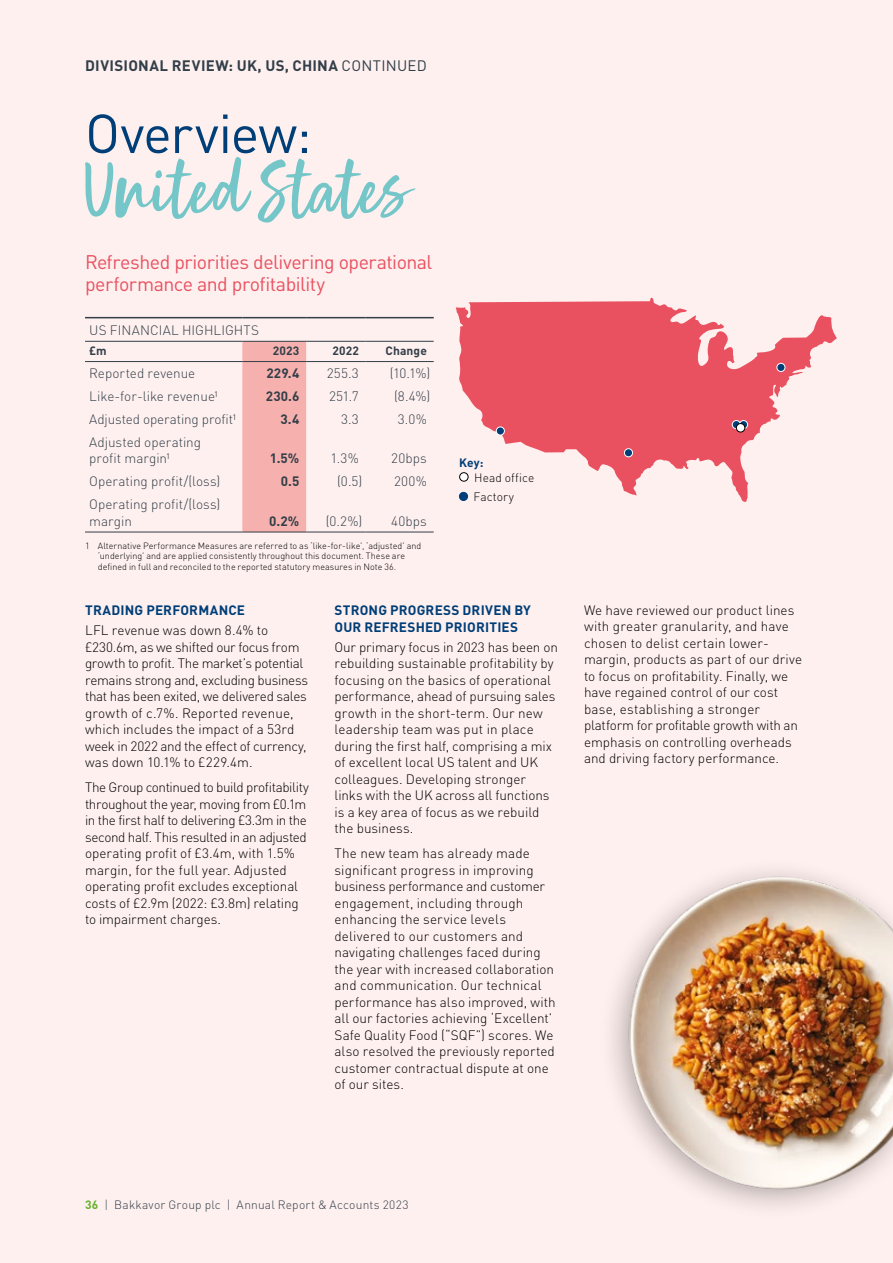
<style>
.page{position:relative;width:893px;height:1263px;background:#fef0ef}
.page>*{position:absolute;margin:0;border:0;box-sizing:border-box;transform-origin:0 0}
.t1{font:54px "Good Slient Night";letter-spacing:.015em;color:#74c6c8}
.t2{font:54px "DIN Pro";letter-spacing:-.02em;color:#003e78}
.t3{font:19.5px/22.5px "DIN Pro";letter-spacing:-.025em;color:#ea5160}
.t4{font:700 15px "DIN Pro";letter-spacing:.02em;color:#323e48}
.t5{font:300 13.5px/16.5px "DIN Pro";color:#000}
.t6{font:300 13.5px/16.5px "DIN Pro";color:#323e48}
.t7{font:700 13.5px/16.5px "DIN Pro";letter-spacing:.015em;color:#003e78}
.t8{font:700 13.5px "DIN Pro";letter-spacing:.01em;color:#323e48}
.t9{font:300 12px "DIN Pro";letter-spacing:.015em;color:#323e48}
.t10{font:300 12px/19px "DIN Pro";letter-spacing:.005em;color:#000}
.t11{font:700 12px "DIN Pro";letter-spacing:.01em;color:#323e48}
.t12{font:700 12px "DIN Pro";color:#003e78}
.t13{font:300 9px/10.5px "DIN Pro";letter-spacing:.005em;color:#000}
.s1{font-weight:400}
.s2{font-weight:700;color:#65b32e}
</style>
<div class="page">
<svg style="left:456px;top:297px;width:381px;height:205px;fill:#ea5160"></svg>
<img style="left:611px;top:871px;width:282px;height:335px">
<div style="left:496px;top:427px;width:8px;height:8px;background:#003e78;border-radius:50%"></div>
<div style="left:496px;top:427px;width:9px;height:8px;border:1px solid #fff;border-radius:50%"></div>
<div style="left:777px;top:363px;width:8px;height:8px;background:#003e78;border-radius:50%"></div>
<div style="left:777px;top:363px;width:8px;height:9px;border:1px solid #fff;border-radius:50%"></div>
<div style="left:732px;top:420px;width:8px;height:9px;background:#003e78;border-radius:50%"></div>
<div style="left:732px;top:420px;width:9px;height:9px;border:1px solid #fff;border-radius:50%"></div>
<div style="left:739px;top:420px;width:9px;height:9px;background:#003e78;border-radius:50%"></div>
<div style="left:739px;top:420px;width:9px;height:9px;border:1px solid #fff;border-radius:50%"></div>
<div style="left:736px;top:423px;width:9px;height:9px;background:#fff;border-radius:50%"></div>
<div style="left:736px;top:423px;width:9px;height:9px;border:1px solid #000;border-radius:50%"></div>
<div style="left:624px;top:449px;width:9px;height:8px;background:#003e78;border-radius:50%"></div>
<div style="left:624px;top:448px;width:9px;height:9px;border:1px solid #fff;border-radius:50%"></div>
<div style="left:242px;top:342px;width:64px;height:190px;background:#f6b1ae"></div>
<hr style="left:85px;top:317px;width:157px;height:1px;background:#323e48">
<hr style="left:242px;top:317px;width:64px;height:1px;background:#323e48">
<hr style="left:306px;top:317px;width:60px;height:1px;background:#323e48">
<hr style="left:366px;top:317px;width:68px;height:1px;background:#323e48">
<hr style="left:85px;top:341px;width:157px;height:1px;background:#323e48">
<hr style="left:242px;top:341px;width:64px;height:1px;background:#323e48">
<hr style="left:306px;top:341px;width:60px;height:1px;background:#323e48">
<hr style="left:366px;top:341px;width:68px;height:1px;background:#323e48">
<hr style="left:85px;top:361px;width:157px;height:1px;background:#323e48">
<hr style="left:242px;top:361px;width:64px;height:1px;background:#323e48">
<hr style="left:306px;top:361px;width:60px;height:1px;background:#323e48">
<hr style="left:366px;top:361px;width:68px;height:1px;background:#323e48">
<hr style="left:85px;top:532px;width:157px;height:1px;background:#323e48">
<hr style="left:242px;top:532px;width:64px;height:1px;background:#323e48">
<hr style="left:306px;top:532px;width:60px;height:1px;background:#323e48">
<hr style="left:366px;top:532px;width:68px;height:1px;background:#323e48">
<div style="left:460px;top:473px;width:8px;height:8px;background:#fff;border-radius:50%"></div>
<div style="left:459px;top:472px;width:9px;height:10px;border:1px solid #000;border-radius:50%"></div>
<div style="left:459px;top:492px;width:9px;height:8px;background:#003e78;border-radius:50%"></div>
<div style="left:459px;top:492px;width:9px;height:9px;border:1px solid #003e78;border-radius:50%"></div>
<p class="t4" style="left:85px;top:53px;width:343px">DIVISIONAL REVIEW: UK, US, CHINA <span class="s1">CONTINUED</span></p>
<h1 class="t2" style="left:85px;top:92px;width:228px">Overview:</h1>
<h1 class="t1" style="left:85px;top:163px;width:327px">United States</h1>
<h2 class="t3" style="left:85px;top:249px;width:349px">Refreshed priorities delivering operational performance and profitability</h2>
<p class="t6" style="left:89px;top:321px;width:171px">US FINANCIAL HIGHLIGHTS</p>
<p class="t11" style="left:89px;top:341px;width:19px">£m</p>
<p class="t11" style="left:273px;top:341px;width:28px">2023</p>
<p class="t11" style="left:332px;top:341px;width:28px">2022</p>
<p class="t11" style="left:386px;top:341px;width:43px">Change</p>
<p class="t6" style="left:89px;top:364px;width:108px">Reported revenue</p>
<p class="t8" style="left:266px;top:363px;width:34px">229.4</p>
<p class="t6" style="left:327px;top:364px;width:34px">255.3</p>
<p class="t6" style="left:390px;top:364px;width:42px">(10.1%)</p>
<p class="t6" style="left:89px;top:387px;width:130px">Like-for-like revenue<sup>1</sup></p>
<p class="t8" style="left:266px;top:386px;width:35px">230.6</p>
<p class="t6" style="left:329px;top:387px;width:31px">251.7</p>
<p class="t6" style="left:394px;top:387px;width:38px">(8.4%)</p>
<p class="t6" style="left:89px;top:410px;width:149px">Adjusted operating profit<sup>1</sup></p>
<p class="t8" style="left:281px;top:409px;width:20px">3.4</p>
<p class="t6" style="left:341px;top:410px;width:19px">3.3</p>
<p class="t6" style="left:398px;top:410px;width:30px">3.0%</p>
<p class="t6" style="left:89px;top:433px;width:113px">Adjusted operating profit margin<sup>1</sup></p>
<p class="t8" style="left:270px;top:448px;width:31px">1.5%</p>
<p class="t6" style="left:330px;top:449px;width:30px">1.3%</p>
<p class="t6" style="left:391px;top:449px;width:37px">20bps</p>
<p class="t6" style="left:89px;top:472px;width:133px">Operating profit/(loss)</p>
<p class="t8" style="left:281px;top:471px;width:20px">0.5</p>
<p class="t6" style="left:337px;top:472px;width:27px">(0.5)</p>
<p class="t6" style="left:394px;top:472px;width:34px">200%</p>
<p class="t6" style="left:89px;top:495px;width:133px">Operating profit/(loss) margin</p>
<p class="t8" style="left:269px;top:510px;width:32px">0.2%</p>
<p class="t6" style="left:326px;top:512px;width:38px">(0.2%)</p>
<p class="t6" style="left:391px;top:512px;width:37px">40bps</p>
<p class="t13" style="left:98px;top:540px;width:325px;text-indent:-13px">1 Alternative Performance Measures are referred to as ‘like-for-like’, ‘adjusted’ and ‘underlying’ and are applied consistently throughout this document. These are defined in full and reconciled to the reported statutory measures in Note 36.</p>
<p class="t12" style="left:459px;top:453px;width:26px">Key:</p>
<p class="t10" style="left:473px;top:467px;width:62px">Head office<br>Factory</p>
<p class="t7" style="left:85px;top:601px;width:162px">TRADING PERFORMANCE</p>
<p class="t5" style="left:85px;top:621px;width:225px">LFL revenue was down 8.4% to £230.6m, as we shifted our focus from growth to profit. The market’s potential remains strong and, excluding business that has been exited, we delivered sales growth of c.7%. Reported revenue, which includes the impact of a 53rd week in 2022 and the effect of currency, was down 10.1% to £229.4m.</p>
<p class="t5" style="left:85px;top:778px;width:225px">The Group continued to build profitability throughout the year, moving from £0.1m in the first half to delivering £3.3m in the second half. This resulted in an adjusted operating profit of £3.4m, with 1.5% margin, for the full year. Adjusted operating profit excludes exceptional costs of £2.9m (2022: £3.8m) relating to impairment charges.</p>
<p class="t7" style="left:335px;top:601px;width:198px">STRONG PROGRESS DRIVEN BY<br>OUR REFRESHED PRIORITIES</p>
<p class="t5" style="left:334px;top:638px;width:225px">Our primary focus in 2023 has been on rebuilding sustainable profitability by focusing on the basics of operational performance, ahead of pursuing sales growth in the short-term. Our new leadership team was put in place during the first half, comprising a mix of excellent local US talent and UK colleagues. Developing stronger<br>links with the UK across all functions is a key area of focus as we rebuild the business.</p>
<p class="t5" style="left:334px;top:844px;width:223px">The new team has already made significant progress in improving business performance and customer engagement, including through enhancing the service levels delivered to our customers and navigating challenges faced during the year with increased collaboration and communication. Our technical performance has also improved, with all our factories achieving ‘Excellent’ Safe Quality Food (“SQF”) scores. We also resolved the previously reported customer contractual dispute at one of our sites.</p>
<p class="t5" style="left:584px;top:601px;width:220px">We have reviewed our product lines with greater granularity, and have chosen to delist certain lower&shy;margin, products as part of our drive to focus on profitability. Finally, we have regained control of our cost base, establishing a stronger platform for profitable growth with an emphasis on controlling overheads and driving factory performance.</p>
<p class="t9" style="left:85px;top:1196px;width:325px"><span class="s2">36</span> | Bakkavor Group plc | Annual Report &amp; Accounts 2023</p>
</div>
